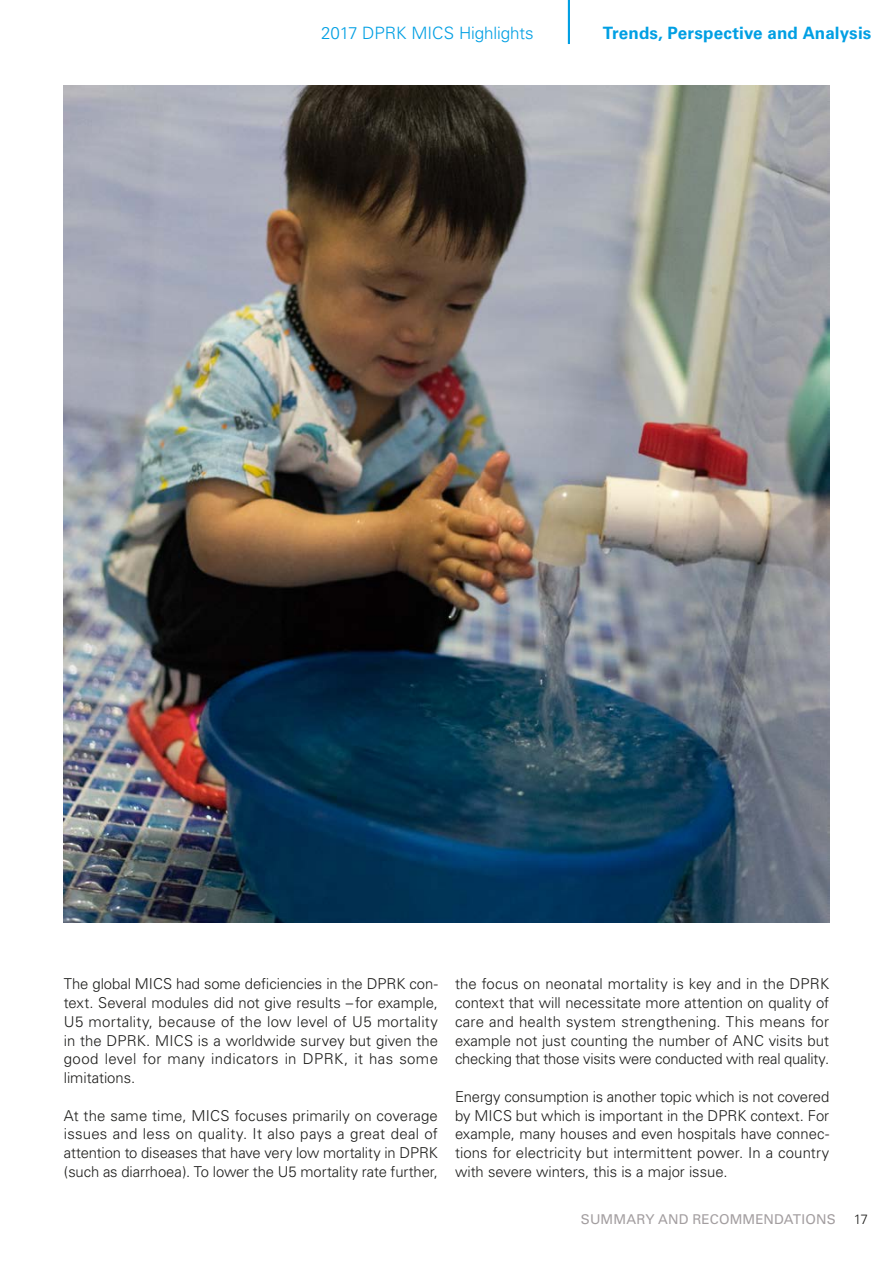
<style>
.page{position:relative;width:893px;height:1263px;background:#fff}
.page>*{position:absolute;margin:0;border:0;box-sizing:border-box;transform-origin:0 0}
.t1{font:700 16.95px "Univers LT Std";letter-spacing:.01em;color:#009fe3}
.t2{font:300 16.95px "Univers LT Std";letter-spacing:-.005em;color:#009fe3}
.Body_text{font:300 15px/18.8px "Univers LT Std";letter-spacing:-.005em;color:#1d1d1b;text-align:justify}
.t3{font:13.5px "Univers LT Std";color:#a39ea0}
.t4{font:300 13.5px "Univers LT Std";color:#1d1d1b}
</style>
<div class="page">
<hr style="left:568px;top:0;width:2px;height:44px;background:#009fe3">
<img style="left:64px;top:85px;width:765px;height:837px">
<p class="t2" style="left:321px;top:23px;width:214px">2017 DPRK MICS Highlights</p>
<p class="t1" style="left:603px;top:23px;width:270px">Trends, Perspective and Analysis</p>
<p class="Body_text" style="left:64px;top:975px;width:376px">The global MICS had some deficiencies in the DPRK con&shy;text. Several modules did not give results – for example, U5 mortality, because of the low level of U5 mortality in the DPRK. MICS is a worldwide survey but given the good level for many indicators in DPRK, it has some limitations.</p>
<p class="Body_text" style="left:64px;top:1106px;width:376px">At the same time, MICS focuses primarily on coverage issues and less on quality. It also pays a great deal of attention to diseases that have very low mortality in DPRK (such as diarrhoea). To lower the U5 mortality rate further,</p>
<p class="Body_text" style="left:455px;top:975px;width:376px">the focus on neonatal mortality is key and in the DPRK context that will necessitate more attention on quality of care and health system strengthening. This means for example not just counting the number of ANC visits but checking that those visits were conducted with real quality.</p>
<p class="Body_text" style="left:455px;top:1087px;width:376px">Energy consumption is another topic which is not covered by MICS but which is important in the DPRK context. For example, many houses and even hospitals have connec&shy;tions for electricity but intermittent power. In a country with severe winters, this is a major issue.</p>
<p class="t3" style="left:581px;top:1212px;width:21px">SUMMARY</p>
<p class="t3" style="left:658px;top:1212px;width:11px">AND</p>
<p class="t3" style="left:692px;top:1212px;width:11px">RECOMMENDATIONS</p>
<p class="t4" style="left:854px;top:1211px;width:16px">17</p>
</div>
